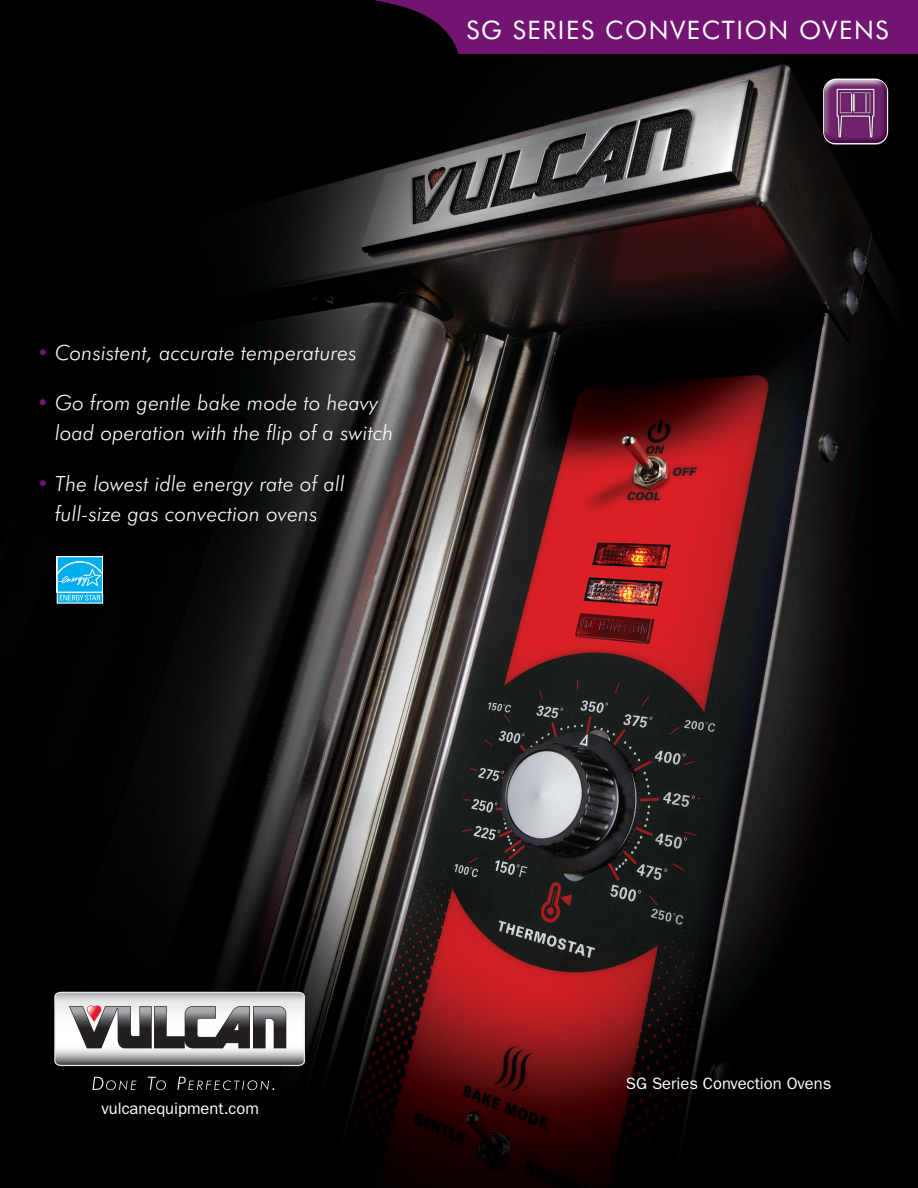
<style>
.page{position:relative;width:918px;height:1188px;background:#fff}
.page>*{position:absolute;margin:0;border:0;box-sizing:border-box;transform-origin:0 0}
.t1{font:25.5px "Futura BT";letter-spacing:.065em;color:#fff}
.Features{font:italic 300 21px/30px "Futura BT";letter-spacing:.01em;color:#fff}
.Centered_Captions{font:16.5px "Franklin Gothic";color:#fff}
.Left_Captions{font:16.5px "Franklin Gothic";color:#fff}
.s1{color:#731372}
</style>
<div class="page">
<img style="left:0;top:0;width:918px;height:1188px">
<svg style="left:236px;top:0;width:682px;height:54px;background:#510d50"></svg>
<div style="left:57px;top:556px;width:46px;height:37px;background:#fff"></div>
<svg style="left:57px;top:557px;width:46px;height:47px;background:#3abff0"></svg>
<img style="left:815px;top:71px;width:80px;height:80px">
<svg style="left:92px;top:1077px;width:44px;height:13px"></svg>
<svg style="left:148px;top:1077px;width:18px;height:13px"></svg>
<svg style="left:177px;top:1077px;width:97px;height:13px"></svg>
<svg style="left:54px;top:992px;width:251px;height:74px"></svg>
<p class="t1" style="left:466px;top:14px;width:424px">SG SERIES CONVECTION OVENS</p>
<p class="Features" style="left:37px;top:338px;width:321px"><span class="s1">•</span> Consistent, accurate temperatures</p>
<p class="Features" style="left:55px;top:388px;width:340px;text-indent:-18px"><span class="s1">•</span> Go from gentle bake mode to heavy load operation with the flip of a switch</p>
<p class="Features" style="left:37px;top:468px;width:310px;text-align:center"><span class="s1">•</span> The lowest idle energy rate of all full-size gas convection ovens</p>
<p class="Left_Captions" style="left:102px;top:1098px;width:159px">vulcanequipment.com</p>
<p class="Centered_Captions" style="left:626px;top:1074px;width:207px">SG Series Convection Ovens</p>
</div>
